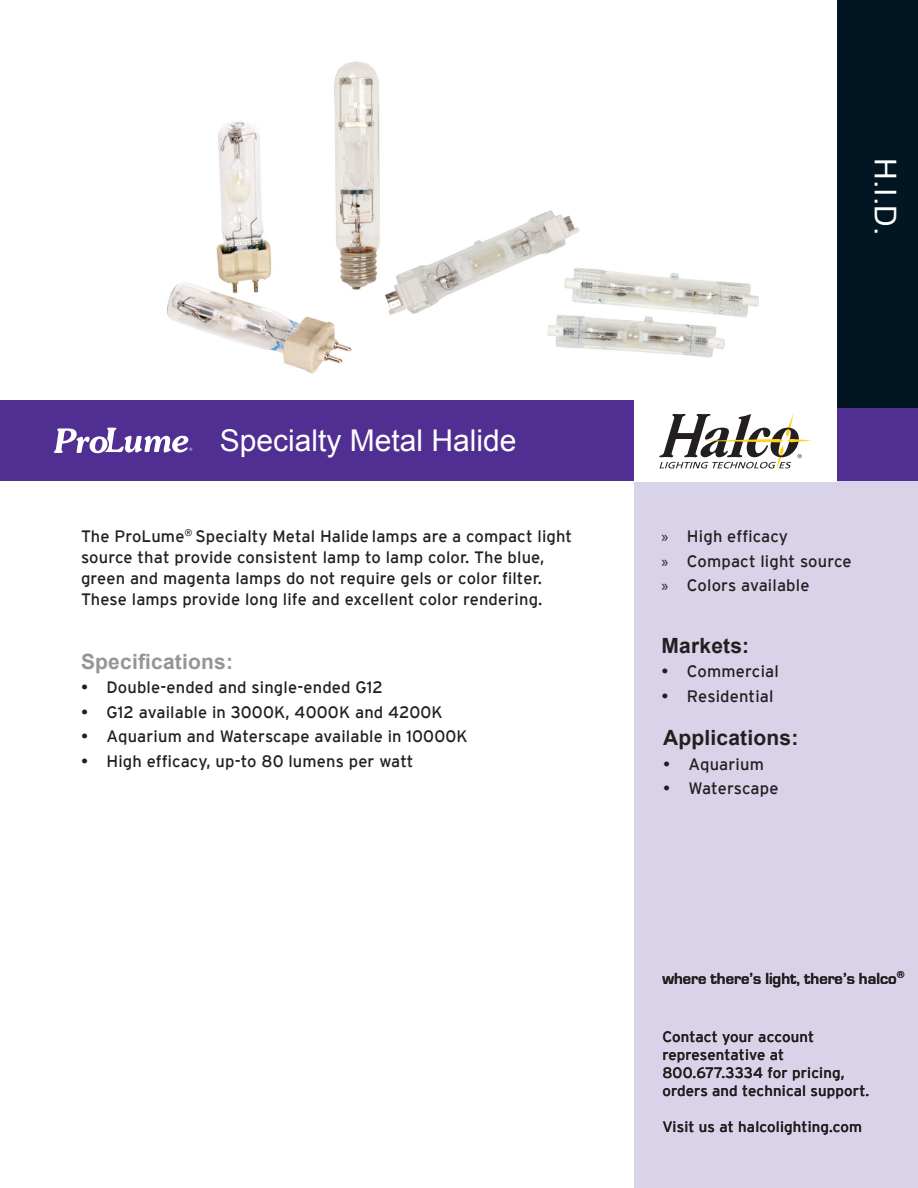
<style>
.page{position:relative;width:918px;height:1188px;background:#fff}
.page>*{position:absolute;margin:0;border:0;box-sizing:border-box;transform-origin:0 0}
.t1{font:30px "Arial";color:#fff}
.t2{font:700 21px "Arial";letter-spacing:.01em;color:#231f20}
.t3{font:700 21px "Arial";letter-spacing:.01em;color:#939598}
.t4{font:16.5px/21px "Interstate";letter-spacing:.01em;color:#231f20}
.t5{font:700 16.5px "Eurostile";color:#231f20}
.t6{font:15px/18px "Interstate";letter-spacing:.01em;color:#231f20}
.s1{font-family:"Myriad Pro"}
</style>
<div class="page">
<div style="left:0;top:400px;width:918px;height:82px;background:#502e92"></div>
<div style="left:837px;top:0;width:81px;height:407px;background:#011622"></div>
<div style="left:634px;top:482px;width:284px;height:706px;background:#d8d3e9"></div>
<div style="left:634px;top:395px;width:203px;height:87px;background:#fff"></div>
<svg style="left:659px;top:413px;width:153px;height:57px"></svg>
<img style="left:167px;top:121px;width:185px;height:253px">
<img style="left:385px;top:210px;width:195px;height:105px">
<img style="left:535px;top:262px;width:224px;height:96px">
<img style="left:310px;top:61px;width:70px;height:233px">
<svg style="left:54px;top:428px;width:138px;height:25px"></svg>
<h1 class="t1" style="left:220px;top:421px;width:298px">Specialty Metal Halide</h1>
<p class="t4" style="left:81px;top:526px;width:493px">The ProLume<sup>®</sup> Specialty Metal Halide lamps are a compact light source that provide consistent lamp to lamp color. The blue, green and magenta lamps do not require gels or color filter.<br>These lamps provide long life and excellent color rendering.</p>
<p class="t3" style="left:81px;top:648px;width:154px">Specifications:</p>
<p class="t4" style="left:81px;top:677px;width:304px">• Double-ended and single-ended G12</p>
<p class="t4" style="left:81px;top:701px;width:363px">• G12 available in 3000K, 4000K and 4200K</p>
<p class="t4" style="left:81px;top:726px;width:388px">• Aquarium and Waterscape available in 10000K</p>
<p class="t4" style="left:81px;top:750px;width:334px">• High efficacy, up-to 80 lumens per watt</p>
<h1 class="t1" style="left:905px;top:158px;width:78px;rotate:90deg">H.I.D.</h1>
<p class="t4" style="left:661px;top:524px;width:192px;line-height:24.3px"><span class="s1">»</span> High efficacy<br><span class="s1">»</span> Compact light source <span class="s1">»</span> Colors available</p>
<p class="t2" style="left:662px;top:632px;width:89px">Markets:</p>
<p class="t4" style="left:662px;top:661px;width:119px">• Commercial</p>
<p class="t4" style="left:662px;top:685px;width:114px">• Residential</p>
<p class="t2" style="left:663px;top:724px;width:137px">Applications:</p>
<p class="t4" style="left:663px;top:753px;width:102px">• Aquarium</p>
<p class="t4" style="left:663px;top:778px;width:117px">• Waterscape</p>
<p class="t5" style="left:662px;top:970px;width:244px">where there’s light, there’s halco<sup>®</sup></p>
<p class="t6" style="left:662px;top:1028px;width:208px">Contact your account representative at<br>800.677.3334 for pricing, orders and technical support.</p>
<p class="t6" style="left:662px;top:1118px;width:201px">Visit us at halcolighting.com</p>
</div>
